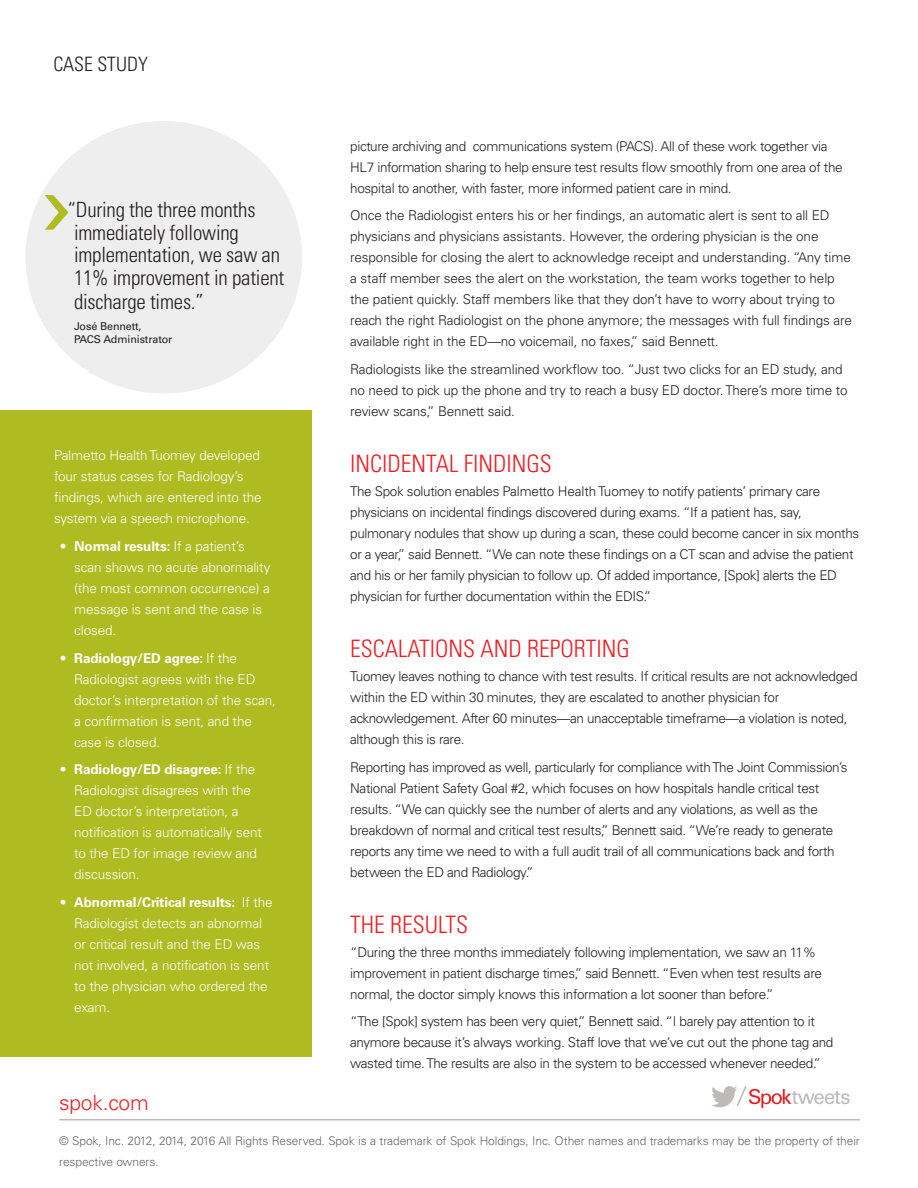
<style>
.page{position:relative;width:918px;height:1188px;background:#fff}
.page>*{position:absolute;margin:0;border:0;box-sizing:border-box;transform-origin:0 0}
.Subhead_RED{font:300 condensed 24px "Univers LT Std";color:#ee1d23}
.Large_Quote{font:300 condensed 21px/22.8px "Univers LT Std";letter-spacing:-.01em;color:#231f20}
.BODY_Copy{font:300 21px "Univers LT Std";letter-spacing:-.01em;color:#ee1d23}
.Document_Title{font:300 condensed 19.8px "Univers LT Std";color:#231f20}
.BODY_Copy-2{font:300 13.5px/21px "Univers LT Std";letter-spacing:-.025em;color:#231f20}
.BODY_Copy-3{font:300 13.5px/21px "Univers LT Std";letter-spacing:-.01em;color:#fff}
.BODY_Copy-4{font:300 12px/21px "Univers LT Std";letter-spacing:-.01em;color:#66676b}
.Callout_Credit{font:10.8px/13.5px "Univers LT Std";letter-spacing:-.01em;color:#231f20}
.s1{font-weight:700}
</style>
<div class="page">
<hr style="left:59px;top:1119px;width:801px;height:1px;background:#bdbaba">
<svg style="left:711px;top:1086px;width:139px;height:22px"></svg>
<div style="left:23px;top:119px;width:281px;height:277px;background:#eeeeef;border-radius:50%"></div>
<svg style="left:45px;top:195px;width:23px;height:35px"></svg>
<div style="left:0;top:410px;width:312px;height:646px;background:#aebc21"></div>
<p class="Document_Title" style="left:53px;top:52px;width:96px">CASE STUDY</p>
<p class="Large_Quote" style="left:68px;top:198px;width:218px">“During the three months immediately following implementation, we saw an<br>11% improvement in patient discharge times.”</p>
<p class="Callout_Credit" style="left:74px;top:320px;width:100px">José Bennett,<br>PACS Administrator</p>
<p class="BODY_Copy-3" style="left:54px;top:445px;width:209px">Palmetto Health Tuomey developed four status cases for Radiology’s findings, which are entered into the system via a speech microphone.</p>
<p class="BODY_Copy-3" style="left:74px;top:536px;width:198px;text-indent:-14px"><span class="s1">• Normal results:</span> If a patient’s scan shows no acute abnormality (the most common occurrence) a message is sent and the case is closed.</p>
<p class="BODY_Copy-3" style="left:74px;top:647px;width:203px;text-indent:-14px"><span class="s1">• Radiology/ED agree:</span> If the<br>Radiologist agrees with the ED doctor’s interpretation of the scan, a confirmation is sent, and the case is closed.</p>
<p class="BODY_Copy-3" style="left:74px;top:759px;width:189px;text-indent:-14px"><span class="s1">• Radiology/ED disagree:</span> If the<br>Radiologist disagrees with the<br>ED doctor’s interpretation, a notification is automatically sent to the ED for image review and discussion.</p>
<p class="BODY_Copy-3" style="left:74px;top:892px;width:200px;text-indent:-14px"><span class="s1">• Abnormal/Critical results:</span> If the<br>Radiologist detects an abnormal or critical result and the ED was not involved, a notification is sent to the physician who ordered the exam.</p>
<p class="BODY_Copy-2" style="left:350px;top:135px;width:494px">picture archiving and communications system (PACS). All of these work together via<br>HL7 information sharing to help ensure test results flow smoothly from one area of the hospital to another, with faster, more informed patient care in mind.</p>
<p class="BODY_Copy-2" style="left:350px;top:205px;width:503px">Once the Radiologist enters his or her findings, an automatic alert is sent to all ED physicians and physicians assistants. However, the ordering physician is the one responsible for closing the alert to acknowledge receipt and understanding. “Any time a staff member sees the alert on the workstation, the team works together to help the patient quickly. Staff members like that they don’t have to worry about trying to reach the right Radiologist on the phone anymore; the messages with full findings are available right in the ED—no voicemail, no faxes,” said Bennett.</p>
<p class="BODY_Copy-2" style="left:350px;top:359px;width:499px">Radiologists like the streamlined workflow too. “Just two clicks for an ED study, and no need to pick up the phone and try to reach a busy ED doctor. There’s more time to review scans,” Bennett said.</p>
<p class="Subhead_RED" style="left:350px;top:449px;width:203px">INCIDENTAL FINDINGS</p>
<p class="BODY_Copy-2" style="left:350px;top:481px;width:511px">The Spok solution enables Palmetto Health Tuomey to notify patients’ primary care physicians on incidental findings discovered during exams. “If a patient has, say, pulmonary nodules that show up during a scan, these could become cancer in six months or a year,” said Bennett. “We can note these findings on a CT scan and advise the patient and his or her family physician to follow up. Of added importance, [Spok] alerts the ED physician for further documentation within the EDIS.”</p>
<p class="Subhead_RED" style="left:350px;top:634px;width:281px">ESCALATIONS AND REPORTING</p>
<p class="BODY_Copy-2" style="left:350px;top:666px;width:509px">Tuomey leaves nothing to chance with test results. If critical results are not acknowledged within the ED within 30 minutes, they are escalated to another physician for acknowledgement. After 60 minutes—an unacceptable timeframe—a violation is noted, although this is rare.</p>
<p class="BODY_Copy-2" style="left:350px;top:756px;width:499px">Reporting has improved as well, particularly for compliance with The Joint Commission’s National Patient Safety Goal #2, which focuses on how hospitals handle critical test results. “We can quickly see the number of alerts and any violations, as well as the breakdown of normal and critical test results,” Bennett said. “We’re ready to generate reports any time we need to with a full audit trail of all communications back and forth between the ED and Radiology.”</p>
<p class="Subhead_RED" style="left:350px;top:910px;width:120px">THE RESULTS</p>
<p class="BODY_Copy-2" style="left:350px;top:941px;width:473px">“During the three months immediately following implementation, we saw an 11% improvement in patient discharge times,” said Bennett. “Even when test results are normal, the doctor simply knows this information a lot sooner than before.”</p>
<p class="BODY_Copy-2" style="left:350px;top:1011px;width:485px">“The [Spok] system has been very quiet,” Bennett said. “I barely pay attention to it anymore because it’s always working. Staff love that we’ve cut out the phone tag and wasted time. The results are also in the system to be accessed whenever needed.”</p>
<p class="BODY_Copy" style="left:59px;top:1090px;width:91px">spok.com</p>
<p class="BODY_Copy-4" style="left:59px;top:1130px;width:802px">© Spok, Inc. 2012, 2014, 2016 All Rights Reserved. Spok is a trademark of Spok Holdings, Inc. Other names and trademarks may be the property of their respective owners.</p>
</div>
